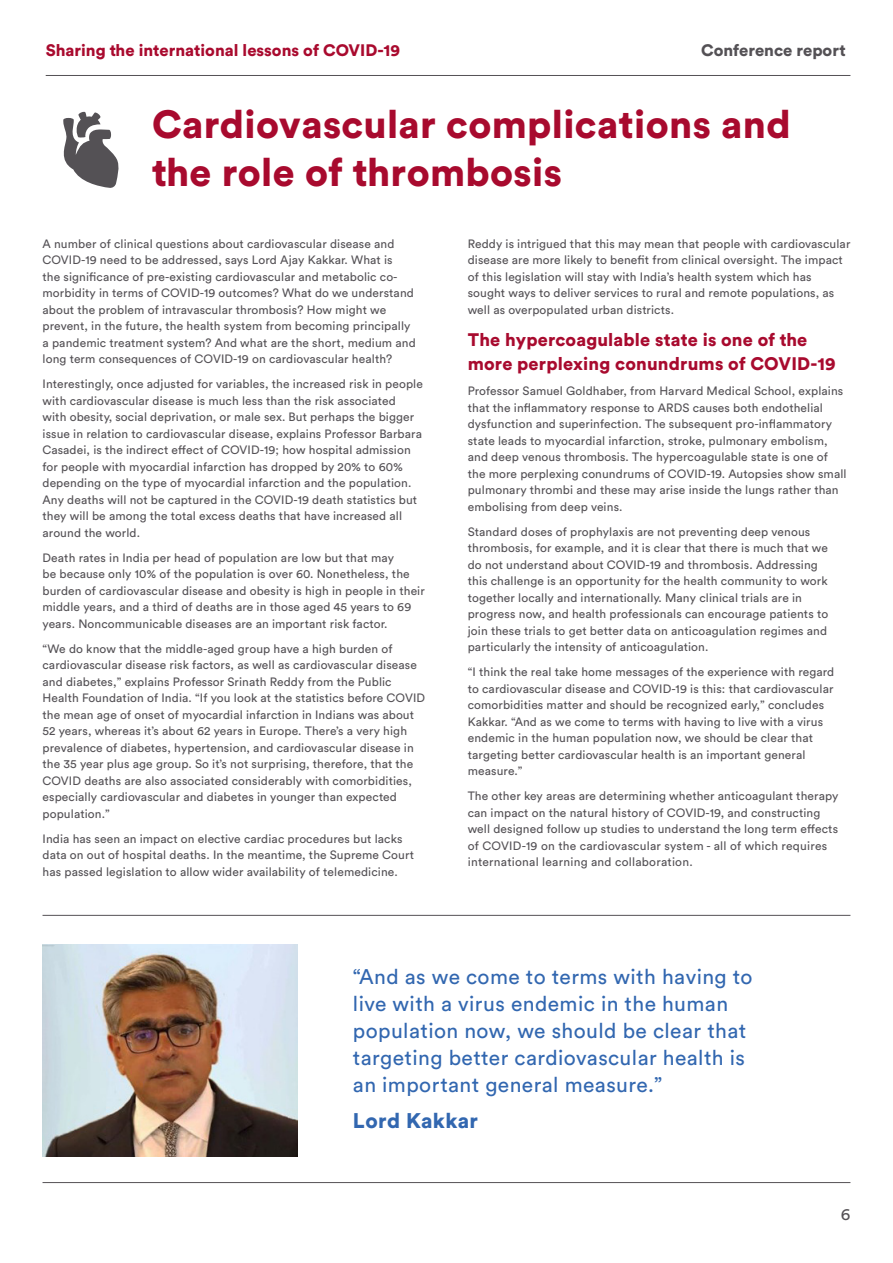
<style>
.page{position:relative;width:893px;height:1263px;background:#fff}
.page>*{position:absolute;margin:0;border:0;box-sizing:border-box;transform-origin:0 0}
.t1{font:900 39px/48px "Circular Std";letter-spacing:.01em;color:#a80a2e}
.t2{font:21px/27px "Circular Std";letter-spacing:.02em;color:#3267b0}
.t3{font:900 21px "Circular Std";letter-spacing:.02em;color:#3267b0}
.t4{font:900 18px/24px "Circular Std";letter-spacing:.01em;color:#a80a2e}
.t5{font:900 16.5px "Circular Std";color:#a90a2e}
.t6{font:900 16.5px "Circular Std";color:#545155}
.t7{font:16.5px "Circular Std";color:#545155}
.t8{font:12px/16.5px "Circular Std";letter-spacing:.01em;color:#545155}
</style>
<div class="page">
<hr style="left:43px;top:1182px;width:807px;height:1px;background:#545155">
<hr style="left:46px;top:75px;width:804px;height:1px;background:#545155">
<svg style="left:63px;top:112px;width:56px;height:76px"></svg>
<hr style="left:43px;top:915px;width:807px;height:1px;background:#545155">
<img style="left:43px;top:944px;width:255px;height:213px">
<h3 class="t5" style="left:46px;top:39px;width:356px">Sharing the international lessons of COVID-19</h3>
<h3 class="t6" style="left:701px;top:39px;width:146px">Conference report</h3>
<h1 class="t1" style="left:152px;top:99px;width:640px">Cardiovascular complications and the role of thrombosis</h1>
<p class="t8" style="left:43px;top:235px;width:375px">A number of clinical questions about cardiovascular disease and COVID-19 need to be addressed, says Lord Ajay Kakkar. What is<br>the significance of pre-existing cardiovascular and metabolic co&shy;morbidity in terms of COVID-19 outcomes? What do we understand about the problem of intravascular thrombosis? How might we prevent, in the future, the health system from becoming principally a pandemic treatment system? And what are the short, medium and long term consequences of COVID-19 on cardiovascular health?</p>
<p class="t8" style="left:43px;top:376px;width:382px">Interestingly, once adjusted for variables, the increased risk in people with cardiovascular disease is much less than the risk associated<br>with obesity, social deprivation, or male sex. But perhaps the bigger issue in relation to cardiovascular disease, explains Professor Barbara Casadei, is the indirect effect of COVID-19; how hospital admission for people with myocardial infarction has dropped by 20% to 60% depending on the type of myocardial infarction and the population.<br>Any deaths will not be captured in the COVID-19 death statistics but they will be among the total excess deaths that have increased all around the world.</p>
<p class="t8" style="left:43px;top:549px;width:384px">Death rates in India per head of population are low but that may<br>be because only 10% of the population is over 60. Nonetheless, the burden of cardiovascular disease and obesity is high in people in their middle years, and a third of deaths are in those aged 45 years to 69 years. Noncommunicable diseases are an important risk factor.</p>
<p class="t8" style="left:43px;top:640px;width:384px">“We do know that the middle-aged group have a high burden of cardiovascular disease risk factors, as well as cardiovascular disease and diabetes,” explains Professor Srinath Reddy from the Public Health Foundation of India. “If you look at the statistics before COVID the mean age of onset of myocardial infarction in Indians was about 52 years, whereas it’s about 62 years in Europe. There’s a very high prevalence of diabetes, hypertension, and cardiovascular disease in the 35 year plus age group. So it’s not surprising, therefore, that the COVID deaths are also associated considerably with comorbidities, especially cardiovascular and diabetes in younger than expected population.”</p>
<p class="t8" style="left:43px;top:830px;width:373px">India has seen an impact on elective cardiac procedures but lacks data on out of hospital deaths. In the meantime, the Supreme Court has passed legislation to allow wider availability of telemedicine.</p>
<p class="t8" style="left:468px;top:235px;width:384px">Reddy is intrigued that this may mean that people with cardiovascular disease are more likely to benefit from clinical oversight. The impact of this legislation will stay with India’s health system which has sought ways to deliver services to rural and remote populations, as well as overpopulated urban districts.</p>
<h3 class="t4" style="left:468px;top:328px;width:369px">The hypercoagulable state is one of the more perplexing conundrums of COVID-19</h3>
<p class="t8" style="left:468px;top:383px;width:380px">Professor Samuel Goldhaber, from Harvard Medical School, explains that the inflammatory response to ARDS causes both endothelial dysfunction and superinfection. The subsequent pro-inflammatory state leads to myocardial infarction, stroke, pulmonary embolism, and deep venous thrombosis. The hypercoagulable state is one of the more perplexing conundrums of COVID-19. Autopsies show small pulmonary thrombi and these may arise inside the lungs rather than embolising from deep veins.</p>
<p class="t8" style="left:468px;top:523px;width:362px">Standard doses of prophylaxis are not preventing deep venous thrombosis, for example, and it is clear that there is much that we do not understand about COVID-19 and thrombosis. Addressing this challenge is an opportunity for the health community to work together locally and internationally. Many clinical trials are in progress now, and health professionals can encourage patients to join these trials to get better data on anticoagulation regimes and particularly the intensity of anticoagulation.</p>
<p class="t8" style="left:468px;top:664px;width:368px">“I think the real take home messages of the experience with regard to cardiovascular disease and COVID-19 is this: that cardiovascular comorbidities matter and should be recognized early,” concludes Kakkar. “And as we come to terms with having to live with a virus endemic in the human population now, we should be clear that targeting better cardiovascular health is an important general measure.”</p>
<p class="t8" style="left:468px;top:788px;width:372px">The other key areas are determining whether anticoagulant therapy can impact on the natural history of COVID-19, and constructing well designed follow up studies to understand the long term effects of COVID-19 on the cardiovascular system - all of which requires international learning and collaboration.</p>
<h2 class="t2" style="left:353px;top:963px;width:401px">“And as we come to terms with having to live with a virus endemic in the human population now, we should be clear that targeting better cardiovascular health is an important general measure.”</h2>
<h2 class="t3" style="left:353px;top:1106px;width:127px">Lord Kakkar</h2>
<h3 class="t7" style="left:841px;top:1204px;width:11px">6</h3>
</div>
